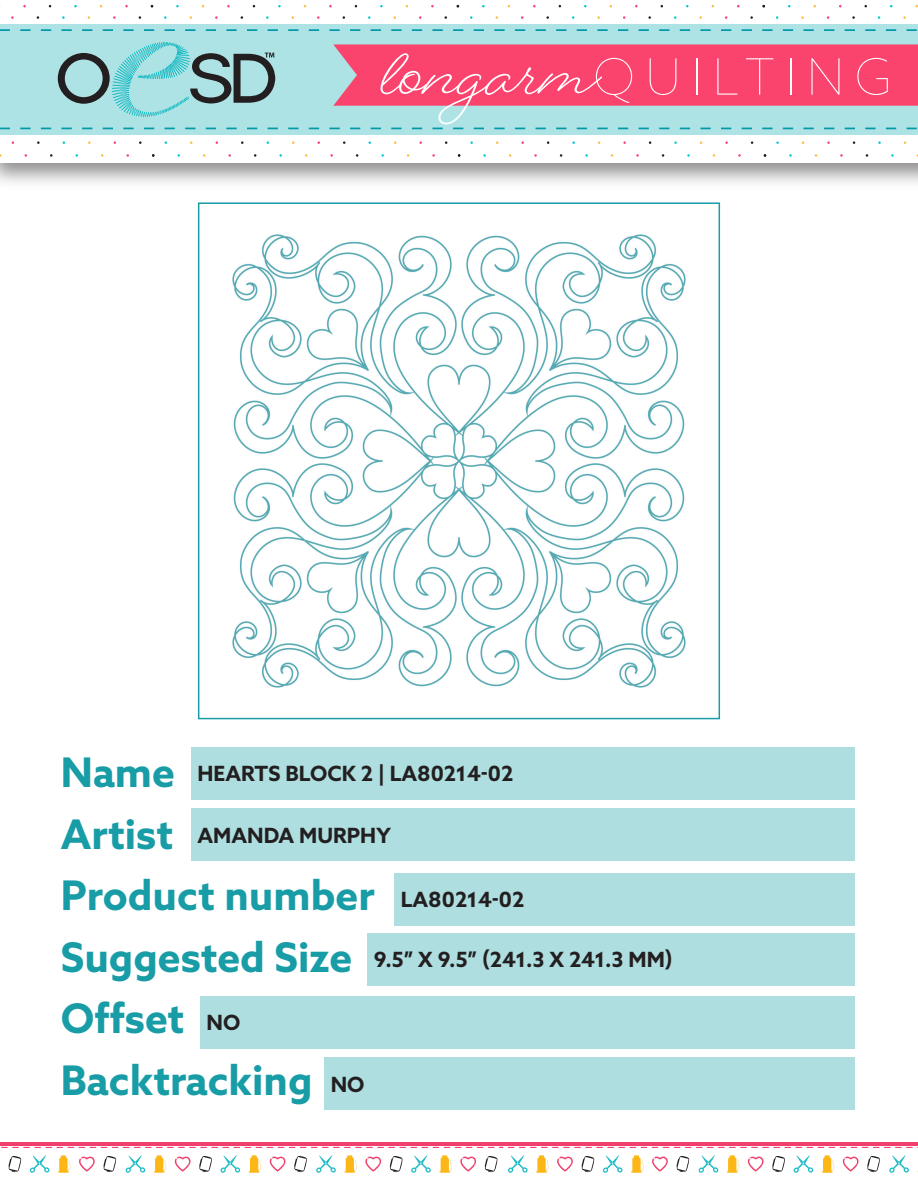
<style>
.page{position:relative;width:918px;height:1188px;background:#fff}
.page>*{position:absolute;margin:0;border:0;box-sizing:border-box;transform-origin:0 0}
.t1{font:100 50.25px "Azo Sans";letter-spacing:.2em;color:#fff}
.t2{font:700 40.8px/61.5px "Azo Sans";color:#189ca6}
.t3{font:700 21px "Azo Sans";color:#231f20}
</style>
<div class="page">
<img style="left:232px;top:234px;width:454px;height:454px">
<div style="left:198px;top:202px;width:522px;height:517px;border:2px solid #189ca6"></div>
<div style="left:0;top:24px;width:918px;height:110px;background:#aee3e5"></div>
<svg style="left:0;top:29px;width:917px;height:2px"></svg>
<svg style="left:0;top:128px;width:330px;height:2px"></svg>
<svg style="left:57px;top:42px;width:219px;height:75px"></svg>
<svg style="left:330px;top:44px;width:588px;height:86px"></svg>
<svg style="left:8px;top:1156px;width:13px;height:16px"></svg>
<svg style="left:58px;top:1155px;width:13px;height:18px"></svg>
<svg style="left:79px;top:1157px;width:16px;height:15px"></svg>
<svg style="left:30px;top:1155px;width:19px;height:18px"></svg>
<svg style="left:103px;top:1156px;width:13px;height:16px"></svg>
<svg style="left:154px;top:1155px;width:12px;height:18px"></svg>
<svg style="left:175px;top:1157px;width:16px;height:15px"></svg>
<svg style="left:126px;top:1155px;width:19px;height:18px"></svg>
<svg style="left:199px;top:1156px;width:13px;height:16px"></svg>
<svg style="left:248px;top:1155px;width:13px;height:18px"></svg>
<svg style="left:270px;top:1157px;width:16px;height:15px"></svg>
<svg style="left:221px;top:1155px;width:19px;height:18px"></svg>
<svg style="left:294px;top:1156px;width:13px;height:16px"></svg>
<svg style="left:344px;top:1155px;width:13px;height:18px"></svg>
<svg style="left:365px;top:1157px;width:16px;height:15px"></svg>
<svg style="left:316px;top:1155px;width:20px;height:18px"></svg>
<svg style="left:390px;top:1156px;width:13px;height:16px"></svg>
<svg style="left:439px;top:1155px;width:13px;height:18px"></svg>
<svg style="left:460px;top:1157px;width:16px;height:15px"></svg>
<svg style="left:411px;top:1155px;width:20px;height:18px"></svg>
<svg style="left:485px;top:1156px;width:13px;height:16px"></svg>
<hr style="left:0;top:1142px;width:502px;height:3px;background:#ef406d">
<svg style="left:1px;top:1147px;width:494px;height:1px"></svg>
<svg style="left:536px;top:1155px;width:13px;height:18px"></svg>
<svg style="left:557px;top:1157px;width:16px;height:15px"></svg>
<svg style="left:508px;top:1155px;width:20px;height:18px"></svg>
<svg style="left:581px;top:1156px;width:13px;height:16px"></svg>
<svg style="left:631px;top:1155px;width:13px;height:18px"></svg>
<svg style="left:652px;top:1157px;width:16px;height:15px"></svg>
<svg style="left:603px;top:1155px;width:20px;height:18px"></svg>
<svg style="left:676px;top:1156px;width:13px;height:16px"></svg>
<svg style="left:727px;top:1155px;width:12px;height:18px"></svg>
<svg style="left:748px;top:1157px;width:16px;height:15px"></svg>
<svg style="left:699px;top:1155px;width:19px;height:18px"></svg>
<svg style="left:772px;top:1156px;width:13px;height:16px"></svg>
<svg style="left:822px;top:1155px;width:12px;height:18px"></svg>
<svg style="left:843px;top:1157px;width:16px;height:15px"></svg>
<svg style="left:794px;top:1155px;width:19px;height:18px"></svg>
<svg style="left:867px;top:1156px;width:13px;height:16px"></svg>
<svg style="left:889px;top:1155px;width:20px;height:18px"></svg>
<hr style="left:500px;top:1142px;width:418px;height:3px;background:#ef406d">
<svg style="left:499px;top:1147px;width:419px;height:1px"></svg>
<div style="left:191px;top:747px;width:664px;height:53px;background:#aedee0"></div>
<div style="left:191px;top:808px;width:664px;height:53px;background:#aedee0"></div>
<div style="left:394px;top:873px;width:461px;height:52px;background:#aedee0"></div>
<div style="left:367px;top:933px;width:488px;height:52px;background:#aedee0"></div>
<div style="left:200px;top:996px;width:655px;height:52px;background:#aedee0"></div>
<div style="left:324px;top:1057px;width:531px;height:53px;background:#aedee0"></div>
<h1 class="t1" style="left:593px;top:45px;width:300px">QUILTING</h1>
<h2 class="t2" style="left:61px;top:741px;width:315px">Name<br>Artist<br>Product number<br>Suggested Size<br>Offset<br>Backtracking</h2>
<p class="t3" style="left:198px;top:760px;width:317px">HEARTS BLOCK 2 | LA80214-02</p>
<p class="t3" style="left:198px;top:822px;width:195px">AMANDA MURPHY</p>
<p class="t3" style="left:401px;top:886px;width:125px">LA80214-02</p>
<p class="t3" style="left:374px;top:946px;width:300px">9.5” X 9.5” (241.3 X 241.3 MM)</p>
<p class="t3" style="left:207px;top:1009px;width:35px">NO</p>
<p class="t3" style="left:331px;top:1070px;width:35px">NO</p>
</div>
